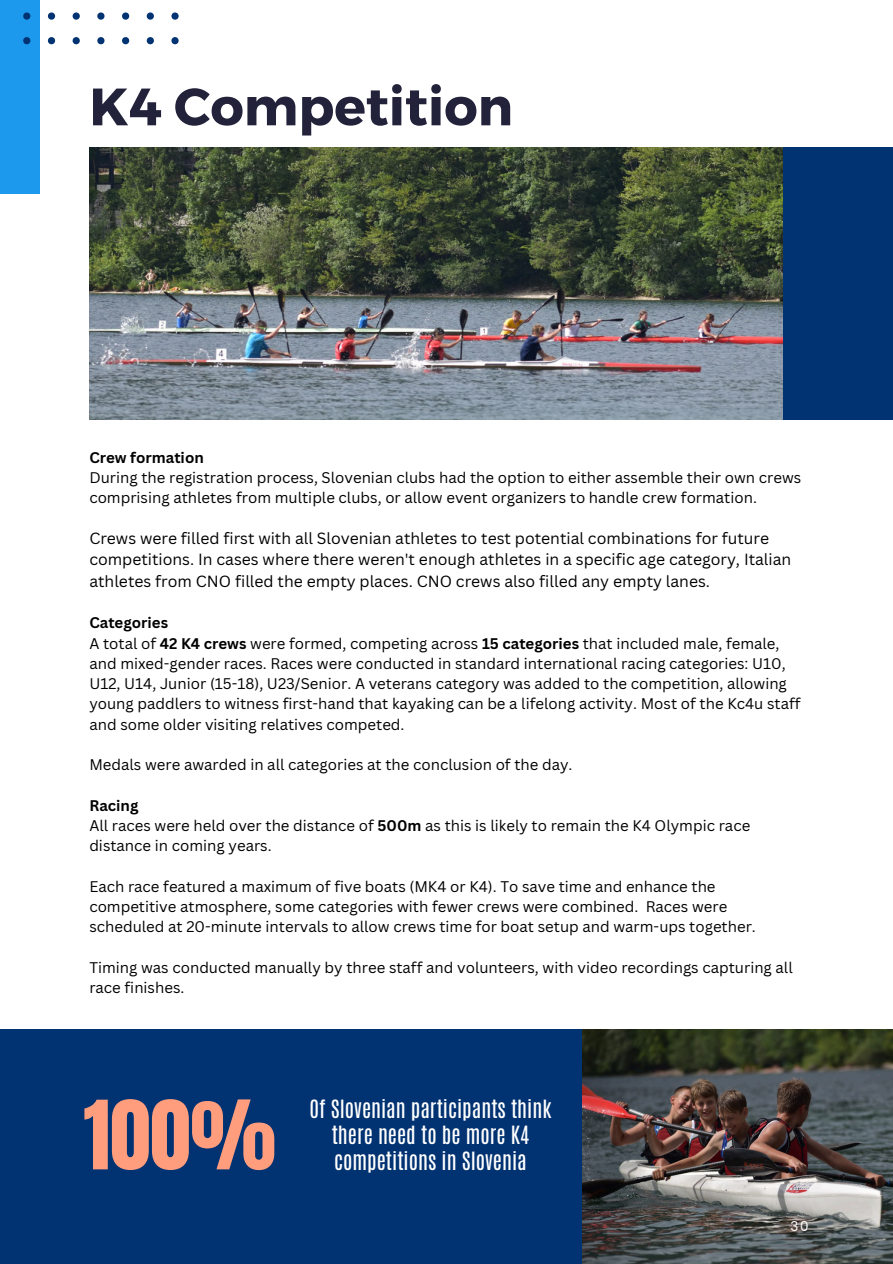
<style>
.page{position:relative;width:893px;height:1264px;background:#fff}
.page>*{position:absolute;margin:0;border:0;box-sizing:border-box;transform-origin:0 0}
.t1{font:81px "Anton";color:#ff9d7d}
.t2{font:700 52.5px "Montserrat";color:#22223a}
.t3{font:21px/25.8px "Antonio";color:#fff;text-align:center}
.t4{font:15.75px/21.3px "Canva Sans";color:#000}
.t5{font:15px/20.2px "Canva Sans";color:#000}
.t6{font:700 15px "Canva Sans";color:#000}
.t7{font:13.5px "Poppins";color:#fff}
.s1{font-weight:700}
</style>
<div class="page">
<div style="left:0;top:0;width:39px;height:194px;background:#1c98ed"></div>
<div style="left:0;top:1029px;width:892px;height:234px;background:#013272"></div>
<img style="left:89px;top:147px;width:715px;height:273px">
<div style="left:782px;top:147px;width:110px;height:272px;background:#013272"></div>
<svg style="left:23px;top:37px;width:7px;height:7px"></svg>
<svg style="left:23px;top:12px;width:7px;height:8px"></svg>
<svg style="left:48px;top:37px;width:7px;height:7px"></svg>
<svg style="left:48px;top:12px;width:7px;height:8px"></svg>
<svg style="left:73px;top:37px;width:7px;height:7px"></svg>
<svg style="left:73px;top:12px;width:7px;height:8px"></svg>
<svg style="left:97px;top:37px;width:7px;height:7px"></svg>
<svg style="left:97px;top:12px;width:7px;height:8px"></svg>
<svg style="left:122px;top:37px;width:7px;height:7px"></svg>
<svg style="left:122px;top:12px;width:7px;height:8px"></svg>
<svg style="left:147px;top:37px;width:7px;height:7px"></svg>
<svg style="left:147px;top:12px;width:7px;height:8px"></svg>
<svg style="left:171px;top:37px;width:7px;height:7px"></svg>
<svg style="left:171px;top:12px;width:7px;height:8px"></svg>
<img style="left:582px;top:1029px;width:310px;height:234px">
<p class="t2" style="left:89px;top:72px;width:425px">K4 Competition</p>
<p class="t6" style="left:89px;top:447px;width:116px">Crew formation</p>
<h2 class="t5" style="left:89px;top:467px;width:713px">During the registration process, Slovenian clubs had the option to either assemble their own crews comprising athletes from multiple clubs, or allow event organizers to handle crew formation.</h2>
<p class="t4" style="left:89px;top:527px;width:703px">Crews were filled first with all Slovenian athletes to test potential combinations for future competitions. In cases where there weren't enough athletes in a specific age category, Italian athletes from CNO filled the empty places. CNO crews also filled any empty lanes.</p>
<p class="t6" style="left:89px;top:612px;width:80px">Categories</p>
<p class="t5" style="left:89px;top:632px;width:712px">A total of <span class="s1">42 K4 crews</span> were formed, competing across <span class="s1">15 categories</span> that included male, female, and mixed-gender races. Races were conducted in standard international racing categories: U10, U12, U14, Junior (15-18), U23/Senior. A veterans category was added to the competition, allowing young paddlers to witness first-hand that kayaking can be a lifelong activity. Most of the Kc4u staff and some older visiting relatives competed.</p>
<p class="t5" style="left:89px;top:754px;width:484px">Medals were awarded in all categories at the conclusion of the day.</p>
<p class="t6" style="left:89px;top:794px;width:51px">Racing</p>
<p class="t5" style="left:89px;top:815px;width:662px">All races were held over the distance of <span class="s1">500m</span> as this is likely to remain the K4 Olympic race distance in coming years.</p>
<p class="t5" style="left:89px;top:875px;width:668px">Each race featured a maximum of five boats (MK4 or K4). To save time and enhance the competitive atmosphere, some categories with fewer crews were combined. Races were scheduled at 20-minute intervals to allow crews time for boat setup and warm-ups together.</p>
<p class="t5" style="left:89px;top:956px;width:704px">Timing was conducted manually by three staff and volunteers, with video recordings capturing all race finishes.</p>
<p class="t1" style="left:83px;top:1077px;width:194px">100%</p>
<p class="t3" style="left:309px;top:1096px;width:243px">Of Slovenian participants think there need to be more K4</p>
<p class="t3" style="left:334px;top:1148px;width:194px">competitions in Slovenia</p>
<h1 class="t7" style="left:790px;top:1217px;width:20px">30</h1>
</div>
